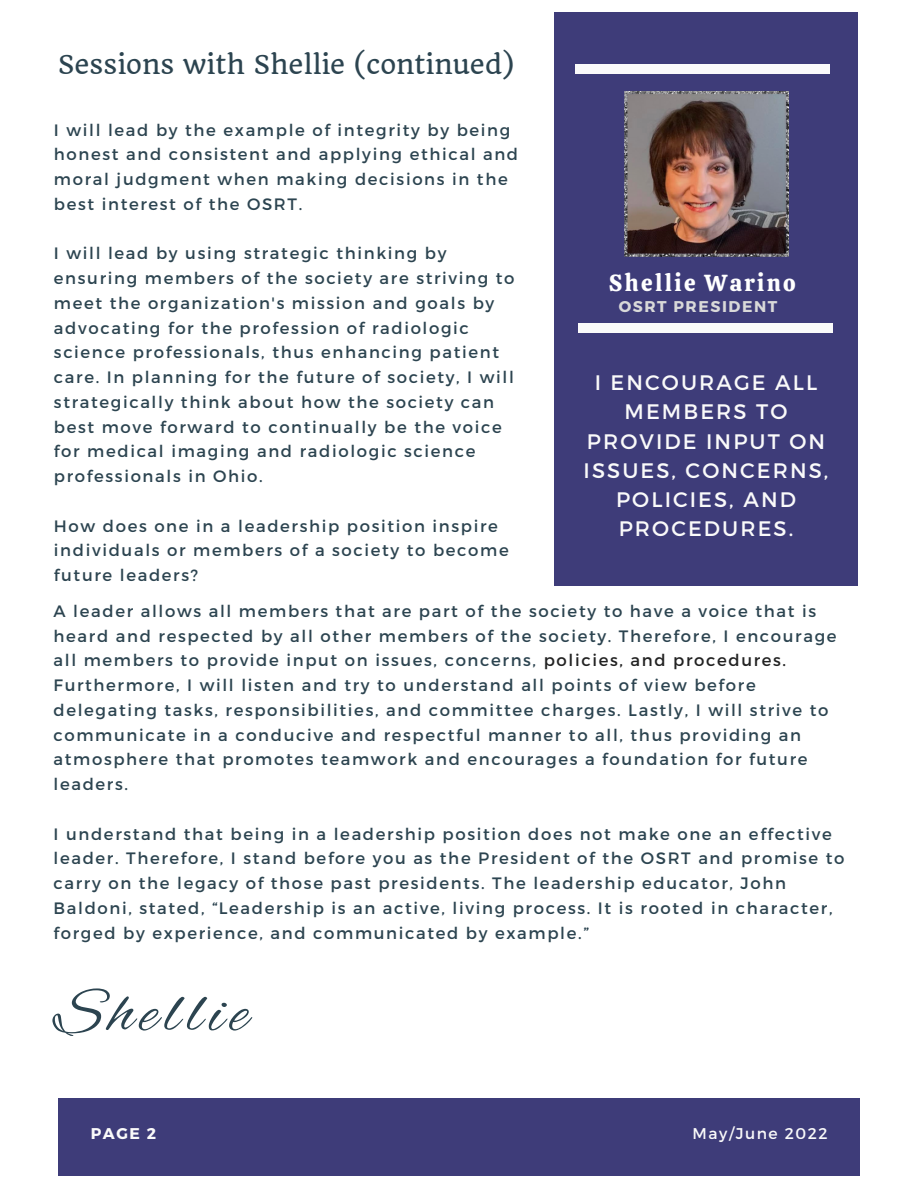
<style>
.page{position:relative;width:918px;height:1188px;background:#fff}
.page>*{position:absolute;margin:0;border:0;box-sizing:border-box;transform-origin:0 0}
.t1{font:66px "Alex Brush";letter-spacing:.1em;color:#2c4450}
.t2{font:25.5px "Quando";color:#2c4450}
.t3{font:23.1px "Calistoga";letter-spacing:.1em;color:#fff}
.t4{font:21px/29.2px "Montserrat";letter-spacing:.1em;color:#fafafa;text-align:center}
.t5{font:16.5px/24.8px "Montserrat";letter-spacing:.1em;color:#2c4450}
.t6{font:700 15.6px "Montserrat";letter-spacing:.1em;color:#d9d9d9}
.t7{font:15.6px "Montserrat";letter-spacing:.1em;color:#fafafa}
.t8{font:700 15.6px "Montserrat";color:#fafafa}
.s1{color:#222}
</style>
<div class="page">
<div style="left:58px;top:1099px;width:801px;height:76px;background:#3e3c79"></div>
<div style="left:554px;top:12px;width:304px;height:1075px;background:#3e3c79"></div>
<div style="left:575px;top:64px;width:255px;height:9px;background:#fafafa"></div>
<div style="left:578px;top:324px;width:255px;height:9px;background:#fafafa"></div>
<div style="left:0;top:586px;width:918px;height:510px;background:#fff"></div>
<img style="left:624px;top:92px;width:164px;height:164px">
<p class="t2" style="left:58px;top:49px;width:458px">Sessions with Shellie (continued)</p>
<p class="t5" style="left:54px;top:117px;width:466px">I will lead by the example of integrity by being honest and consistent and applying ethical and moral judgment when making decisions in the best interest of the OSRT.</p>
<p class="t5" style="left:54px;top:240px;width:462px">I will lead by using strategic thinking by ensuring members of the society are striving to meet the organization's mission and goals by advocating for the profession of radiologic science professionals, thus enhancing patient care. In planning for the future of society, I will strategically think about how the society can best move forward to continually be the voice for medical imaging and radiologic science professionals in Ohio.</p>
<p class="t5" style="left:54px;top:513px;width:456px">How does one in a leadership position inspire individuals or members of a society to become future leaders?</p>
<p class="t3" style="left:609px;top:268px;width:188px">Shellie Warino</p>
<p class="t6" style="left:619px;top:296px;width:160px">OSRT PRESIDENT</p>
<p class="t4" style="left:584px;top:367px;width:246px">I ENCOURAGE ALL<br>MEMBERS TO<br>PROVIDE INPUT ON<br>ISSUES, CONCERNS,<br>POLICIES, AND<br>PROCEDURES.</p>
<p class="t5" style="left:54px;top:598px;width:785px">A leader allows all members that are part of the society to have a voice that is heard and respected by all other members of the society. Therefore, I encourage all members to provide input on issues, concerns, <span class="s1">policies, and procedures.<br></span>Furthermore, I will listen and try to understand all points of view before delegating tasks, responsibilities, and committee charges. Lastly, I will strive to communicate in a conducive and respectful manner to all, thus providing an atmosphere that promotes teamwork and encourages a foundation for future leaders.</p>
<p class="t5" style="left:54px;top:821px;width:792px">I understand that being in a leadership position does not make one an effective leader. Therefore, I stand before you as the President of the OSRT and promise to carry on the legacy of those past presidents. The leadership educator, John Baldoni, stated, “Leadership is an active, living process. It is rooted in character, forged by experience, and communicated by example.”</p>
<p class="t1" style="left:54px;top:975px;width:196px">Shellie</p>
<p class="t8" style="left:91px;top:1124px;width:67px">PAGE 2</p>
<p class="t7" style="left:693px;top:1123px;width:137px">May/June 2022</p>
</div>
